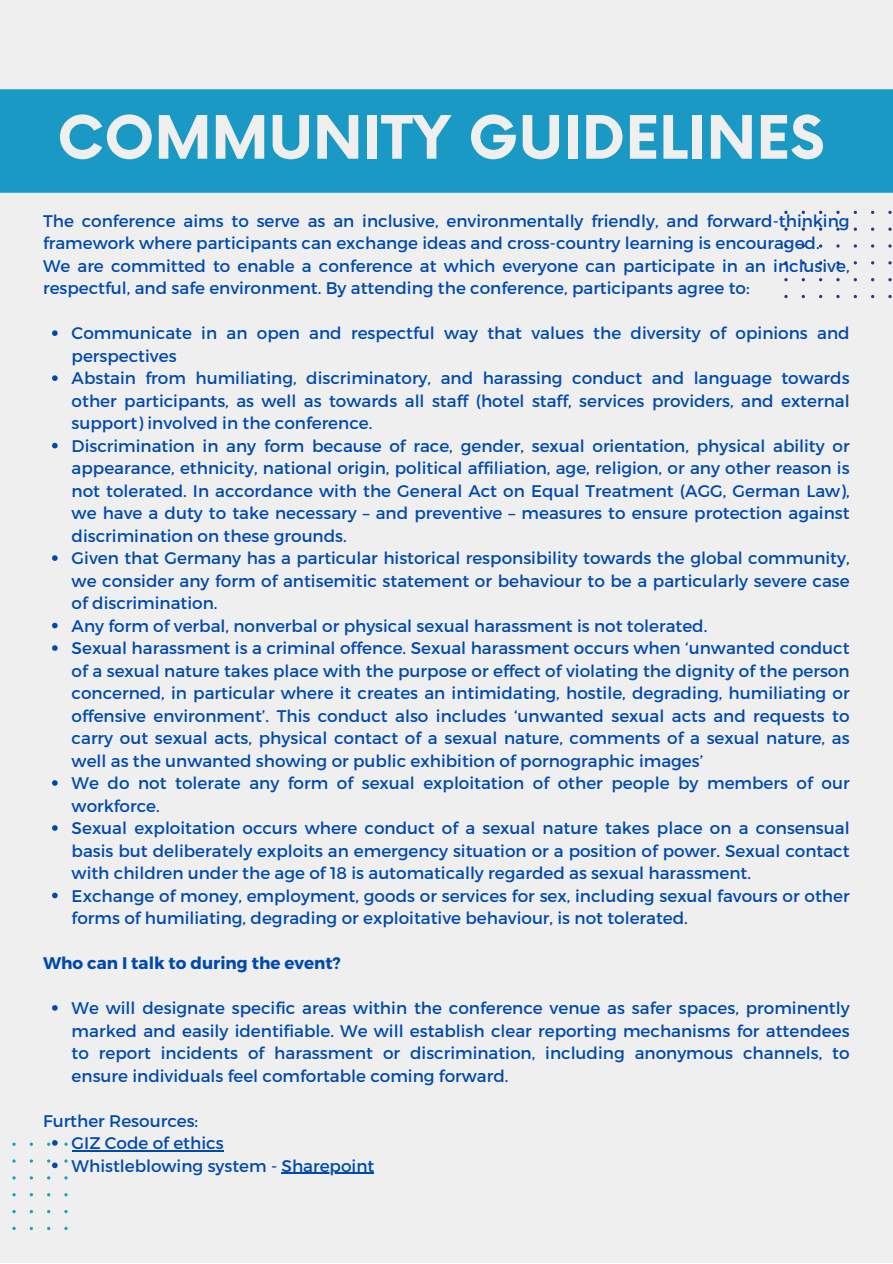
<style>
.page{position:relative;width:893px;height:1264px;background:#fff}
.page>*{position:absolute;margin:0;border:0;box-sizing:border-box;transform-origin:0 0}
.t1{font:700 58.2px "Now";color:#efefef}
.t2{font:16.8px/22.5px "Montserrat";color:#004aad;text-align:justify}
.t3{font:700 16.8px "Montserrat";color:#004aad}
</style>
<div class="page">
<div style="left:0;top:0;width:892px;height:1262px;background:#efefef"></div>
<div style="left:0;top:89px;width:892px;height:104px;background:#1999c4"></div>
<svg style="left:784px;top:211px;width:108px;height:87px"></svg>
<svg style="left:52px;top:330px;width:6px;height:6px"></svg>
<svg style="left:52px;top:375px;width:6px;height:6px"></svg>
<svg style="left:52px;top:443px;width:6px;height:5px"></svg>
<svg style="left:52px;top:555px;width:6px;height:6px"></svg>
<svg style="left:52px;top:622px;width:6px;height:6px"></svg>
<svg style="left:52px;top:645px;width:6px;height:6px"></svg>
<svg style="left:52px;top:780px;width:6px;height:5px"></svg>
<svg style="left:52px;top:825px;width:6px;height:5px"></svg>
<svg style="left:52px;top:892px;width:6px;height:6px"></svg>
<svg style="left:52px;top:1005px;width:6px;height:5px"></svg>
<hr style="left:72px;top:1150px;width:151px;height:1px;background:#004aad">
<svg style="left:12px;top:1140px;width:56px;height:89px"></svg>
<hr style="left:281px;top:1172px;width:93px;height:1px;background:#004aad">
<p class="t1" style="left:57px;top:106px;width:768px">COMMUNITY GUIDELINES</p>
<p class="t2" style="left:43px;top:209px;width:808px">The conference aims to serve as an inclusive, environmentally friendly, and forward-thinking framework where participants can exchange ideas and cross-country learning is encouraged.</p>
<p class="t2" style="left:43px;top:254px;width:808px">We are committed to enable a conference at which everyone can participate in an inclusive, respectful, and safe environment. By attending the conference, participants agree to:</p>
<p class="t2" style="left:72px;top:321px;width:779px">Communicate in an open and respectful way that values the diversity of opinions and perspectives</p>
<p class="t2" style="left:72px;top:366px;width:779px">Abstain from humiliating, discriminatory, and harassing conduct and language towards other participants, as well as towards all staff (hotel staff, services providers, and external support) involved in the conference.</p>
<p class="t2" style="left:72px;top:434px;width:779px">Discrimination in any form because of race, gender, sexual orientation, physical ability or appearance, ethnicity, national origin, political affiliation, age, religion, or any other reason is not tolerated. In accordance with the General Act on Equal Treatment (AGG, German Law), we have a duty to take necessary – and preventive – measures to ensure protection against discrimination on these grounds.</p>
<p class="t2" style="left:72px;top:546px;width:779px">Given that Germany has a particular historical responsibility towards the global community, we consider any form of antisemitic statement or behaviour to be a particularly severe case of discrimination.</p>
<p class="t2" style="left:72px;top:613px;width:637px">Any form of verbal, nonverbal or physical sexual harassment is not tolerated.</p>
<p class="t2" style="left:72px;top:636px;width:779px">Sexual harassment is a criminal offence. Sexual harassment occurs when ‘unwanted conduct of a sexual nature takes place with the purpose or effect of violating the dignity of the person concerned, in particular where it creates an intimidating, hostile, degrading, humiliating or offensive environment’. This conduct also includes ‘unwanted sexual acts and requests to carry out sexual acts, physical contact of a sexual nature, comments of a sexual nature, as well as the unwanted showing or public exhibition of pornographic images’</p>
<p class="t2" style="left:72px;top:771px;width:779px">We do not tolerate any form of sexual exploitation of other people by members of our workforce.</p>
<p class="t2" style="left:72px;top:816px;width:779px">Sexual exploitation occurs where conduct of a sexual nature takes place on a consensual basis but deliberately exploits an emergency situation or a position of power. Sexual contact with children under the age of 18 is automatically regarded as sexual harassment.</p>
<p class="t2" style="left:72px;top:883px;width:779px">Exchange of money, employment, goods or services for sex, including sexual favours or other forms of humiliating, degrading or exploitative behaviour, is not tolerated.</p>
<p class="t3" style="left:43px;top:952px;width:299px">Who can I talk to during the event?</p>
<p class="t2" style="left:72px;top:996px;width:779px">We will designate specific areas within the conference venue as safer spaces, prominently marked and easily identifiable. We will establish clear reporting mechanisms for attendees to report incidents of harassment or discrimination, including anonymous channels, to ensure individuals feel comfortable coming forward.</p>
<p class="t2" style="left:43px;top:1108px;width:157px">Further Resources:</p>
<p class="t2" style="left:72px;top:1130px;width:153px">GIZ Code of ethics</p>
<p class="t2" style="left:72px;top:1153px;width:304px">Whistleblowing system - Sharepoint</p>
</div>
